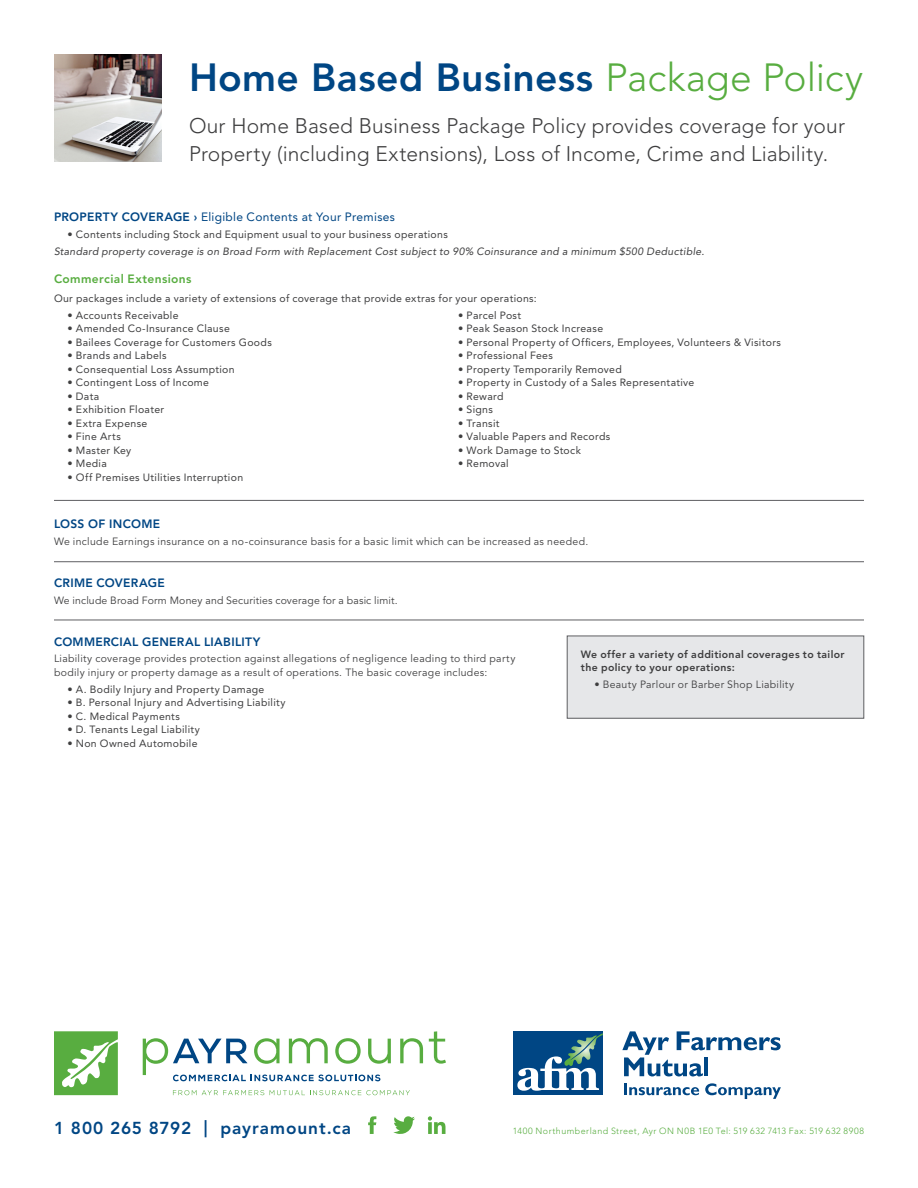
<style>
.page{position:relative;width:918px;height:1188px;background:#fff}
.page>*{position:absolute;margin:0;border:0;box-sizing:border-box;transform-origin:0 0}
.t1{font:800 39px "Avenir LT Std";letter-spacing:.01em;color:#004684}
.t2{font:300 21px/28.5px "Avenir LT Std";letter-spacing:.005em;color:#3e3e3f}
.t3{font:800 17.25px "Avenir LT Std";letter-spacing:.05em;color:#004684}
.t4{font:800 12px "Avenir LT Std";letter-spacing:.025em;color:#004684}
.t5{font:12px "Avenir LT Std";letter-spacing:.025em;color:#004684}
.t6{font:800 12px "Avenir LT Std";letter-spacing:.03em;color:#58ad40}
.t7{font:10.5px "Avenir LT Std";letter-spacing:.03em;color:#3e3e3f}
.t8{font:10.5px/13.5px "Avenir LT Std";letter-spacing:.03em;color:#3e3e3f}
.t9{font:italic 10.5px "Avenir LT Std";letter-spacing:.03em;color:#3e3e3f}
.t10{font:800 10.5px/13.5px "Avenir LT Std";letter-spacing:.035em;color:#3e3e3f}
.t11{font:300 9px "Avenir LT Std";letter-spacing:.05em;color:#58ad40}
.s1{font-weight:300;color:#58ad40}
.s2{font-weight:800}
</style>
<div class="page">
<svg style="left:400px;top:1038px;width:23px;height:25px"></svg>
<svg style="left:429px;top:1031px;width:17px;height:33px"></svg>
<svg style="left:54px;top:1031px;width:64px;height:64px"></svg>
<svg style="left:143px;top:1038px;width:248px;height:43px"></svg>
<svg style="left:173px;top:1090px;width:91px;height:5px"></svg>
<svg style="left:270px;top:1090px;width:140px;height:5px"></svg>
<img style="left:54px;top:54px;width:108px;height:108px">
<svg style="left:393px;top:1116px;width:22px;height:18px"></svg>
<svg style="left:368px;top:1116px;width:8px;height:18px"></svg>
<svg style="left:428px;top:1116px;width:18px;height:18px"></svg>
<div style="left:567px;top:636px;width:297px;height:82px;background:#e6e7e9"></div>
<hr style="left:54px;top:620px;width:810px;height:1px;background:#5f5f62">
<hr style="left:54px;top:561px;width:810px;height:1px;background:#5f5f62">
<hr style="left:54px;top:500px;width:810px;height:1px;background:#5f5f62">
<div style="left:513px;top:1031px;width:90px;height:64px;background:#004684"></div>
<svg style="left:622px;top:1031px;width:159px;height:45px"></svg>
<hr style="left:704px;top:1057px;width:4px;height:19px;background:#004684">
<svg style="left:624px;top:1084px;width:75px;height:11px"></svg>
<svg style="left:705px;top:1083px;width:76px;height:16px"></svg>
<svg style="left:517px;top:1033px;width:86px;height:58px"></svg>
<p class="t1" style="left:189px;top:54px;width:676px">Home Based Business <span class="s1">Package Policy</span></p>
<p class="t2" style="left:189px;top:112px;width:658px">Our Home Based Business Package Policy provides coverage for your<br>Property (including Extensions), Loss of Income, Crime and Liability.</p>
<p class="t5" style="left:54px;top:210px;width:342px"><span class="s2">PROPERTY COVERAGE ›</span> Eligible Contents at Your Premises</p>
<p class="t7" style="left:68px;top:228px;width:382px">• Contents including Stock and Equipment usual to your business operations</p>
<p class="t9" style="left:54px;top:245px;width:652px">Standard property coverage is on Broad Form with Replacement Cost subject to 90% Coinsurance and a minimum $500 Deductible.</p>
<p class="t6" style="left:54px;top:272px;width:139px">Commercial Extensions</p>
<p class="t7" style="left:54px;top:292px;width:484px">Our packages include a variety of extensions of coverage that provide extras for your operations:</p>
<p class="t7" style="left:68px;top:309px;width:113px">• Accounts Receivable</p>
<p class="t7" style="left:68px;top:323px;width:164px">• Amended Co-Insurance Clause</p>
<p class="t7" style="left:68px;top:336px;width:206px">• Bailees Coverage for Customers Goods</p>
<p class="t7" style="left:68px;top:350px;width:101px">• Brands and Labels</p>
<p class="t7" style="left:68px;top:363px;width:169px">• Consequential Loss Assumption</p>
<p class="t7" style="left:68px;top:377px;width:143px">• Contingent Loss of Income</p>
<p class="t7" style="left:68px;top:390px;width:33px">• Data</p>
<p class="t7" style="left:68px;top:404px;width:98px">• Exhibition Floater</p>
<p class="t7" style="left:68px;top:417px;width:81px">• Extra Expense</p>
<p class="t7" style="left:68px;top:431px;width:55px">• Fine Arts</p>
<p class="t7" style="left:68px;top:444px;width:65px">• Master Key</p>
<p class="t7" style="left:68px;top:458px;width:41px">• Media</p>
<p class="t7" style="left:68px;top:471px;width:177px">• Off Premises Utilities Interruption</p>
<p class="t7" style="left:458px;top:309px;width:65px">• Parcel Post</p>
<p class="t7" style="left:458px;top:323px;width:146px">• Peak Season Stock Increase</p>
<p class="t7" style="left:458px;top:336px;width:324px">• Personal Property of Officers, Employees, Volunteers &amp; Visitors</p>
<p class="t7" style="left:458px;top:350px;width:96px">• Professional Fees</p>
<p class="t7" style="left:458px;top:363px;width:165px">• Property Temporarily Removed</p>
<p class="t7" style="left:458px;top:377px;width:238px">• Property in Custody of a Sales Representative</p>
<p class="t7" style="left:458px;top:390px;width:47px">• Reward</p>
<p class="t7" style="left:458px;top:404px;width:36px">• Signs</p>
<p class="t7" style="left:458px;top:417px;width:43px">• Transit</p>
<p class="t7" style="left:458px;top:431px;width:154px">• Valuable Papers and Records</p>
<p class="t7" style="left:458px;top:444px;width:124px">• Work Damage to Stock</p>
<p class="t7" style="left:458px;top:458px;width:52px">• Removal</p>
<p class="t4" style="left:54px;top:517px;width:108px">LOSS OF INCOME</p>
<p class="t8" style="left:54px;top:535px;width:536px">We include Earnings insurance on a no-coinsurance basis for a basic limit which can be increased as needed.</p>
<p class="t4" style="left:54px;top:576px;width:112px">CRIME COVERAGE</p>
<p class="t8" style="left:54px;top:594px;width:345px">We include Broad Form Money and Securities coverage for a basic limit.</p>
<p class="t4" style="left:54px;top:634px;width:208px">COMMERCIAL GENERAL LIABILITY</p>
<p class="t8" style="left:54px;top:652px;width:463px">Liability coverage provides protection against allegations of negligence leading to third party bodily injury or property damage as a result of operations. The basic coverage includes:</p>
<p class="t7" style="left:68px;top:683px;width:198px">• A. Bodily Injury and Property Damage</p>
<p class="t7" style="left:68px;top:696px;width:220px">• B. Personal Injury and Advertising Liability</p>
<p class="t7" style="left:68px;top:710px;width:114px">• C. Medical Payments</p>
<p class="t7" style="left:68px;top:723px;width:134px">• D. Tenants Legal Liability</p>
<p class="t7" style="left:68px;top:737px;width:132px">• Non Owned Automobile</p>
<p class="t10" style="left:581px;top:647px;width:265px">We offer a variety of additional coverages to tailor the policy to your operations:</p>
<p class="t8" style="left:594px;top:678px;width:201px">• Beauty Parlour or Barber Shop Liability</p>
<p class="t3" style="left:54px;top:1118px;width:299px">1 800 265 8792 | payramount.ca</p>
<p class="t11" style="left:513px;top:1125px;width:353px">1400 Northumberland Street, Ayr ON N0B 1E0 Tel: 519 632 7413 Fax: 519 632 8908</p>
</div>
